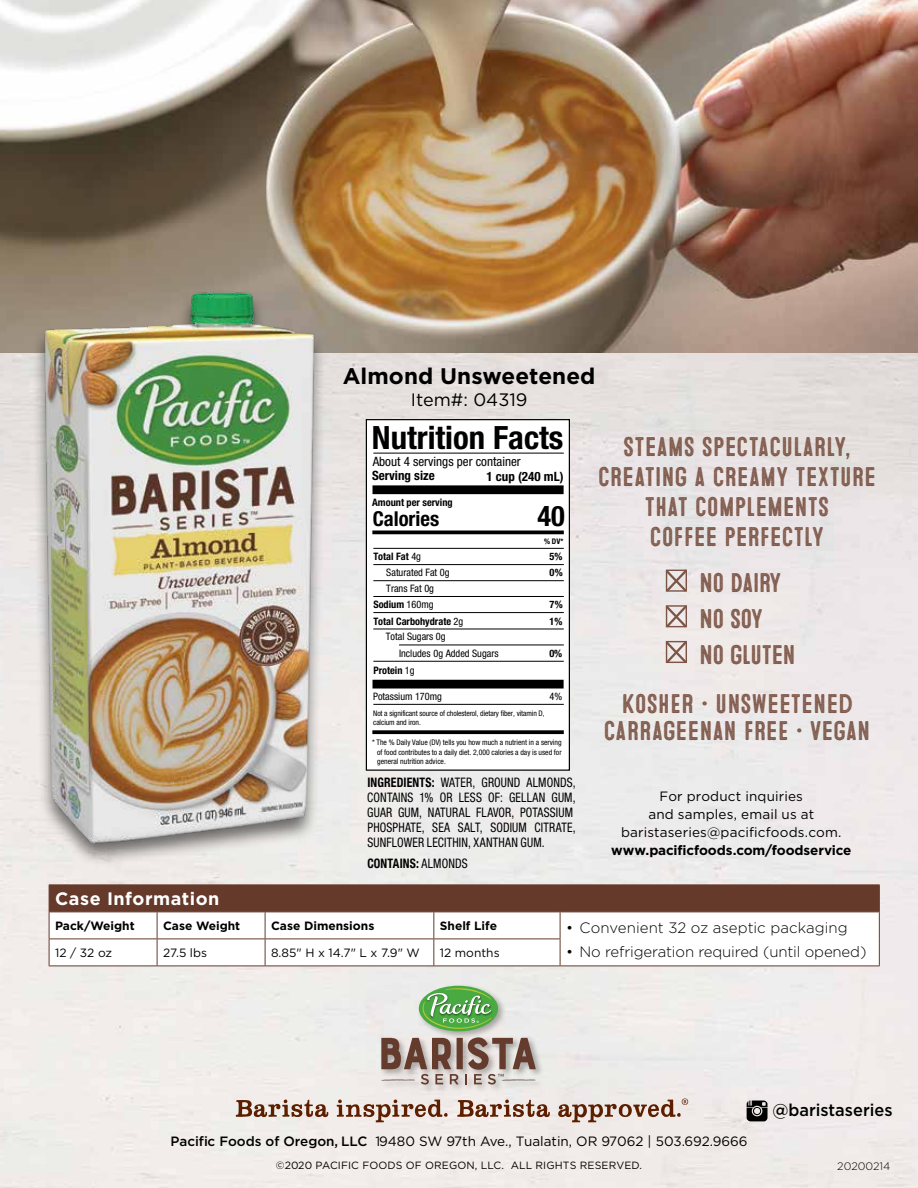
<style>
.page{position:relative;width:918px;height:1188px;background:#fff}
.page>*{position:absolute;margin:0;border:0;box-sizing:border-box;transform-origin:0 0}
.t1{font:700 condensed 32.1px "Helvetica Neue";color:#000}
.t2{font:700 condensed 28.2px "Helvetica Neue";color:#000}
.t3{font:27px/30px "Microbrew Two";letter-spacing:-.005em;color:#7c5546;text-align:center}
.t4{font:27px/35.8px "Microbrew Two";letter-spacing:-.025em;color:#7c5546}
.t5{font:700 22.5px "Gotham";color:#000}
.t6{font:700 condensed 20.55px "Helvetica Neue";color:#000}
.t7{font:700 18px "Gotham";letter-spacing:.03em;color:#fff}
.t8{font:18px "Gotham";color:#000}
.t9{font:500 17.1px "Gotham";color:#000;scale:.96 1}
.t10{font:300 15px "Gotham";letter-spacing:-.01em;color:#000}
.t11{font:13.5px/18px "Gotham";letter-spacing:.005em;color:#000;text-align:center}
.t12{font:700 13.5px "Gotham";letter-spacing:-.01em;color:#000}
.t13{font:condensed 13.2px/14.9px "Helvetica Neue LT Std";letter-spacing:.015em;color:#000;scale:.9 1}
.t14{font:700 condensed 13.2px "Helvetica Neue LT Std";letter-spacing:.015em;color:#000;scale:.9 1}
.t15{font:condensed 12.9px "Helvetica Neue";color:#000}
.t16{font:700 condensed 12.9px "Helvetica Neue";color:#000}
.t17{font:700 12px "Gotham";color:#000}
.t18{font:12px "Gotham";color:#000}
.t19{font:300 10.8px "Gotham";color:#000}
.t20{font:10.5px "Gotham";letter-spacing:.01em;color:#000}
.t21{font:700 condensed 10.35px/17.2px "Helvetica Neue";color:#000}
.t22{font:condensed 10.35px "Helvetica Neue";color:#000}
.t23{font:condensed 7.65px/9.3px "Helvetica Neue";letter-spacing:-.01em;color:#000;text-align:justify}
.t24{font:700 condensed 7.65px "Helvetica Neue";color:#000}
.s1{font-weight:400}
.s2{font-weight:700}
.s3{font-weight:500}
</style>
<div class="page">
<img style="left:0;top:352px;width:918px;height:836px">
<div style="left:366px;top:420px;width:203px;height:350px;background:#fff"></div>
<div style="left:366px;top:419px;width:204px;height:352px;border:1px solid #000"></div>
<hr style="left:373px;top:453px;width:191px;height:1px;background:#000">
<hr style="left:373px;top:704px;width:191px;height:1px;background:#000">
<hr style="left:373px;top:629px;width:191px;height:1px;background:#000">
<hr style="left:399px;top:645px;width:165px;height:1px;background:#000">
<hr style="left:373px;top:661px;width:191px;height:1px;background:#000">
<hr style="left:373px;top:612px;width:191px;height:1px;background:#000">
<hr style="left:373px;top:596px;width:191px;height:1px;background:#000">
<hr style="left:373px;top:564px;width:191px;height:1px;background:#000">
<hr style="left:373px;top:548px;width:191px;height:1px;background:#000">
<hr style="left:373px;top:580px;width:191px;height:1px;background:#000">
<div style="left:373px;top:680px;width:191px;height:9px;background:#000"></div>
<div style="left:373px;top:485px;width:191px;height:9px;background:#000"></div>
<svg style="left:372px;top:730px;width:192px;height:4px"></svg>
<hr style="left:372px;top:531px;width:192px;height:3px;background:#000">
<img style="left:0;top:0;width:918px;height:352px">
<hr style="left:560px;top:966px;width:320px;height:1px;background:#653a2b">
<svg style="left:49px;top:885px;width:831px;height:81px"></svg>
<hr style="left:49px;top:966px;width:108px;height:1px;background:#653a2b">
<hr style="left:157px;top:966px;width:108px;height:1px;background:#653a2b">
<hr style="left:265px;top:966px;width:169px;height:1px;background:#653a2b">
<hr style="left:434px;top:966px;width:126px;height:1px;background:#653a2b">
<div style="left:379px;top:984px;width:166px;height:109px;background:#000;opacity:.3"></div>
<div style="left:419px;top:986px;width:79px;height:45px;background:#49aa42;border-radius:50%"></div>
<img style="left:492px;top:992px;width:2px;height:20px">
<svg style="left:380px;top:1038px;width:79px;height:46px;background:#a7938b"></svg>
<div style="left:457px;top:1038px;width:6px;height:31px;background:#643b2c"></div>
<svg style="left:465px;top:1037px;width:73px;height:47px;background:#ae9f98"></svg>
<svg style="left:423px;top:988px;width:69px;height:41px"></svg>
<svg style="left:747px;top:1101px;width:21px;height:20px"></svg>
<svg style="left:236px;top:1100px;width:92px;height:17px;background:#b19686"></svg>
<svg style="left:337px;top:1100px;width:111px;height:22px;background:#c3ada2"></svg>
<svg style="left:457px;top:1100px;width:93px;height:17px;background:#b29687"></svg>
<svg style="left:558px;top:1098px;width:130px;height:24px;background:#c6b2a8"></svg>
<svg style="left:663px;top:567px;width:27px;height:27px"></svg>
<div style="left:666px;top:570px;width:21px;height:22px;border:1px solid #7c5546"></div>
<svg style="left:663px;top:603px;width:27px;height:27px"></svg>
<div style="left:666px;top:605px;width:21px;height:22px;border:1px solid #7c5546"></div>
<svg style="left:663px;top:638px;width:27px;height:27px"></svg>
<div style="left:666px;top:641px;width:21px;height:22px;border:1px solid #7c5546"></div>
<img style="left:25px;top:284px;width:308px;height:578px">
<h3 class="t5" style="left:343px;top:361px;width:254px">Almond Unsweetened</h3>
<h3 class="t8" style="left:411px;top:388px;width:118px">Item#: 04319</h3>
<h1 class="t1" style="left:372px;top:419px;width:193px">Nutrition Facts</h1>
<h3 class="t15" style="left:373px;top:454px;width:150px">About 4 servings per container</h3>
<h3 class="t16" style="left:372px;top:468px;width:64px">Serving size</h3>
<h3 class="t16" style="left:487px;top:468px;width:79px">1 cup (240 mL)</h3>
<h3 class="t21" style="left:372px;top:493px;width:82px">Amount per serving</h3>
<h3 class="t6" style="left:373px;top:506px;width:68px">Calories</h3>
<h2 class="t2" style="left:538px;top:499px;width:29px">40</h2>
<p class="t24" style="left:544px;top:536px;width:21px">% DV*</p>
<h3 class="t21" style="left:550px;top:548px;width:14px">5%</h3>
<h3 class="t21" style="left:373px;top:548px;width:49px">Total Fat <span class="s1">4g</span></h3>
<h3 class="t22" style="left:386px;top:582px;width:49px">Trans Fat 0g</h3>
<h3 class="t22" style="left:386px;top:566px;width:65px">Saturated Fat 0g</h3>
<h3 class="t21" style="left:549px;top:563px;width:15px">0%</h3>
<h3 class="t21" style="left:373px;top:595px;width:91px">Sodium <span class="s1">160mg<br></span>Total Carbohydrate <span class="s1">2g</span></h3>
<h3 class="t22" style="left:386px;top:631px;width:61px">Total Sugars 0g</h3>
<h3 class="t21" style="left:373px;top:662px;width:43px">Protein <span class="s1">1g</span></h3>
<h3 class="t22" style="left:399px;top:647px;width:101px">Includes 0g Added Sugars</h3>
<h3 class="t22" style="left:373px;top:690px;width:70px">Potassium 170mg</h3>
<h3 class="t21" style="left:549px;top:595px;width:15px">7%<br>1%</h3>
<h3 class="t21" style="left:549px;top:645px;width:14px">0%</h3>
<h3 class="t22" style="left:550px;top:690px;width:14px">4%</h3>
<p class="t23" style="left:373px;top:708px;width:173px">Not a significant source of cholesterol, dietary fiber, vitamin D, calcium and iron.</p>
<p class="t23" style="left:377px;top:738px;width:186px;text-indent:-5px">* The % Daily Value (DV) tells you how much a nutrient in a serving of food contributes to a daily diet. 2,000 calories a day is used for general nutrition advice.</p>
<h3 class="t13" style="left:367px;top:775px;width:233px"><span class="s2">INGREDIENTS:</span> WATER, GROUND ALMONDS, CONTAINS 1% OR LESS OF: GELLAN GUM, GUAR GUM, NATURAL FLAVOR, POTASSIUM PHOSPHATE, SEA SALT, SODIUM CITRATE, SUNFLOWER LECITHIN, XANTHAN GUM.</h3>
<h3 class="t14" style="left:367px;top:855px;width:113px">CONTAINS: <span class="s1">ALMONDS</span></h3>
<h3 class="t3" style="left:598px;top:433px;width:280px">STEAMS SPECTACULARLY,<br>CREATING A CREAMY TEXTURE<br>THAT COMPLEMENTS<br>COFFEE PERFECTLY</h3>
<h3 class="t4" style="left:699px;top:566px;width:98px">NO DAIRY<br>NO SOY<br>NO GLUTEN</h3>
<h3 class="t3" style="left:604px;top:691px;width:268px;line-height:27px">KOSHER • UNSWEETENED<br>CARRAGEENAN FREE • VEGAN</h3>
<h3 class="t11" style="left:621px;top:787px;width:222px">For product inquiries<br>and samples, email us at baristaseries@pacificfoods.com.</h3>
<h3 class="t12" style="left:611px;top:841px;width:242px">www.pacificfoods.com/foodservice</h3>
<h3 class="t7" style="left:55px;top:887px;width:166px">Case Information</h3>
<h3 class="t17" style="left:55px;top:918px;width:81px">Pack/Weight</h3>
<h3 class="t17" style="left:163px;top:918px;width:79px">Case Weight</h3>
<h3 class="t17" style="left:271px;top:918px;width:105px">Case Dimensions</h3>
<h3 class="t17" style="left:440px;top:918px;width:59px">Shelf Life</h3>
<h3 class="t10" style="left:566px;top:918px;width:283px">• Convenient 32 oz aseptic packaging</h3>
<h3 class="t18" style="left:55px;top:945px;width:59px">12 / 32 oz</h3>
<h3 class="t18" style="left:163px;top:945px;width:45px">27.5 lbs</h3>
<h3 class="t18" style="left:271px;top:945px;width:150px">8.85" H x 14.7" L x 7.9" W</h3>
<h3 class="t18" style="left:440px;top:945px;width:61px">12 months</h3>
<h3 class="t10" style="left:566px;top:942px;width:302px">• No refrigeration required (until opened)</h3>
<h3 class="t11" style="left:171px;top:1132px;width:578px"><span class="s3">Pacific Foods of Oregon, LLC</span> 19480 SW 97th Ave., Tualatin, OR 97062 | 503.692.9666</h3>
<h3 class="t9" style="left:772px;top:1099px;width:127px">@baristaseries</h3>
<h3 class="t20" style="left:276px;top:1158px;width:368px">©2020 PACIFIC FOODS OF OREGON, LLC. ALL RIGHTS RESERVED.</h3>
<h3 class="t19" style="left:837px;top:1160px;width:55px">20200214</h3>
</div>
